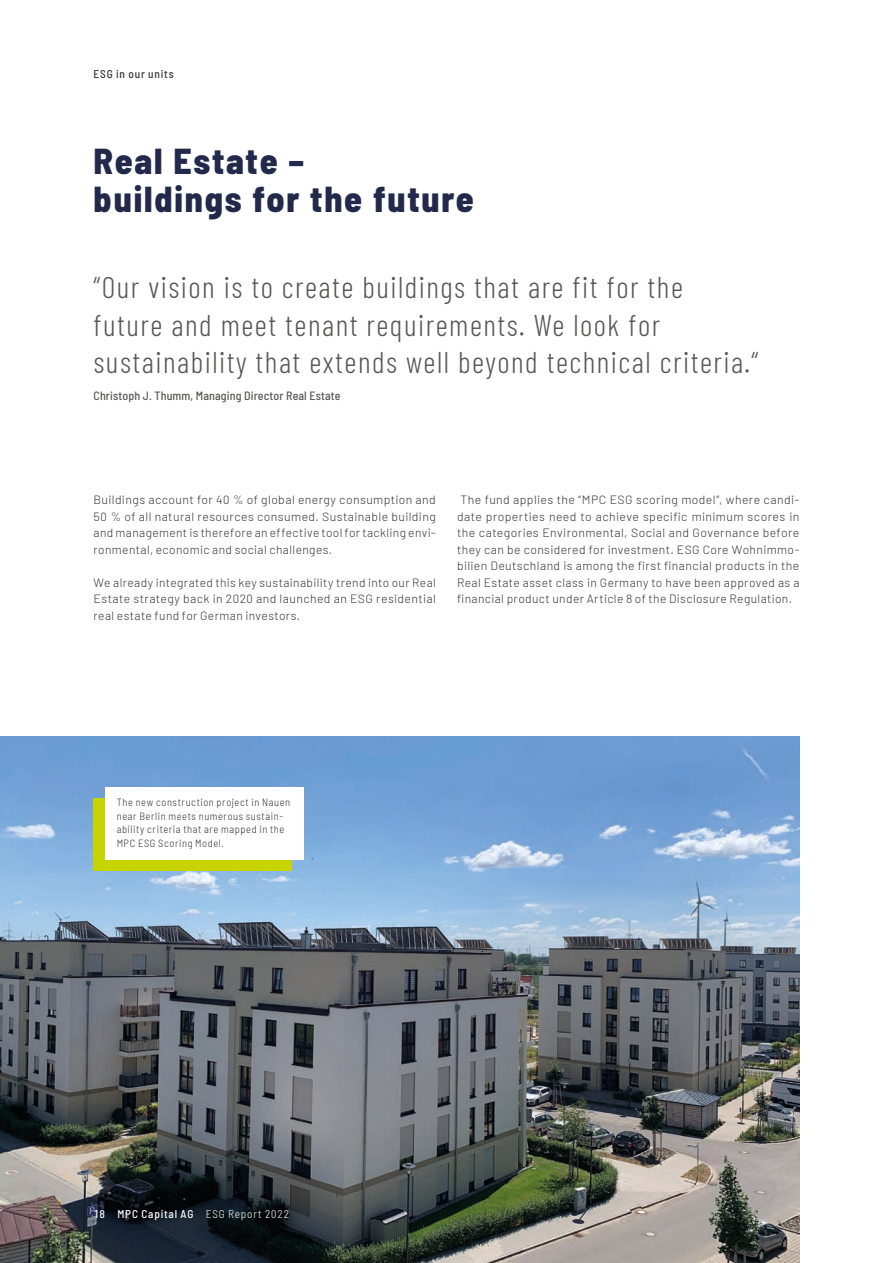
<style>
.page{position:relative;width:893px;height:1263px;background:#fff}
.page>*{position:absolute;margin:0;border:0;box-sizing:border-box;transform-origin:0 0}
.t1{font:800 semi-condensed 36px/37.5px "Barlow";letter-spacing:.05em;color:#22294b}
.t2{font:300 30px/37.5px "Barlow Condensed";letter-spacing:.05em;color:#575756}
.t3{font:300 12px/16.5px "Barlow";letter-spacing:.035em;color:#343434;text-align:justify}
.t4{font:500 semi-condensed 12px "Barlow";letter-spacing:.01em;color:#575756}
.t5{font:500 semi-condensed 11.25px "Barlow";letter-spacing:.075em;color:#fff}
.t6{font:500 semi-condensed 11.25px "Barlow";letter-spacing:.075em;color:#343434}
.t7{font:300 semi-condensed 10.5px/13.5px "Barlow";letter-spacing:.055em;color:#343434}
.s1{font-weight:300}
</style>
<div class="page">
<img style="left:0;top:736px;width:799px;height:527px">
<div style="left:94px;top:798px;width:198px;height:73px;background:#c8d400"></div>
<div style="left:105px;top:787px;width:198px;height:72px;background:#fff"></div>
<p class="t6" style="left:94px;top:66px;width:82px">ESG in our units</p>
<h1 class="t1" style="left:94px;top:140px;width:382px">Real Estate –<br>buildings for the future</h1>
<h2 class="t2" style="left:94px;top:267px;width:666px">“Our vision is to create buildings that are fit for the future and meet tenant requirements. We look for sustainability that extends well beyond technical criteria.“</h2>
<p class="t4" style="left:94px;top:387px;width:248px">Christoph J. Thumm, Managing Director Real Estate</p>
<p class="t3" style="left:94px;top:491px;width:344px">Buildings account for 40 % of global energy consumption and 50 % of all natural resources consumed. Sustainable building and management is therefore an effective tool for tackling envi&shy;ronmental, economic and social challenges.</p>
<p class="t3" style="left:94px;top:573px;width:344px">We already integrated this key sustainability trend into our Real Estate strategy back in 2020 and launched an ESG residential real estate fund for German investors.</p>
<p class="t3" style="left:457px;top:491px;width:344px">The fund applies the “MPC ESG scoring model”, where candi&shy;date properties need to achieve specific minimum scores in the categories Environmental, Social and Governance before they can be considered for investment. ESG Core Wohnimmo&shy;bilien Deutschland is among the first financial products in the Real Estate asset class in Germany to have been approved as a financial product under Article 8 of the Disclosure Regulation.</p>
<p class="t7" style="left:117px;top:795px;width:175px">The new construction project in Nauen near Berlin meets numerous sustain&shy;ability criteria that are mapped in the MPC ESG Scoring Model.</p>
<p class="t5" style="left:94px;top:1205px;width:197px">18 MPC Capital AG <span class="s1">ESG Report 2022</span></p>
</div>
